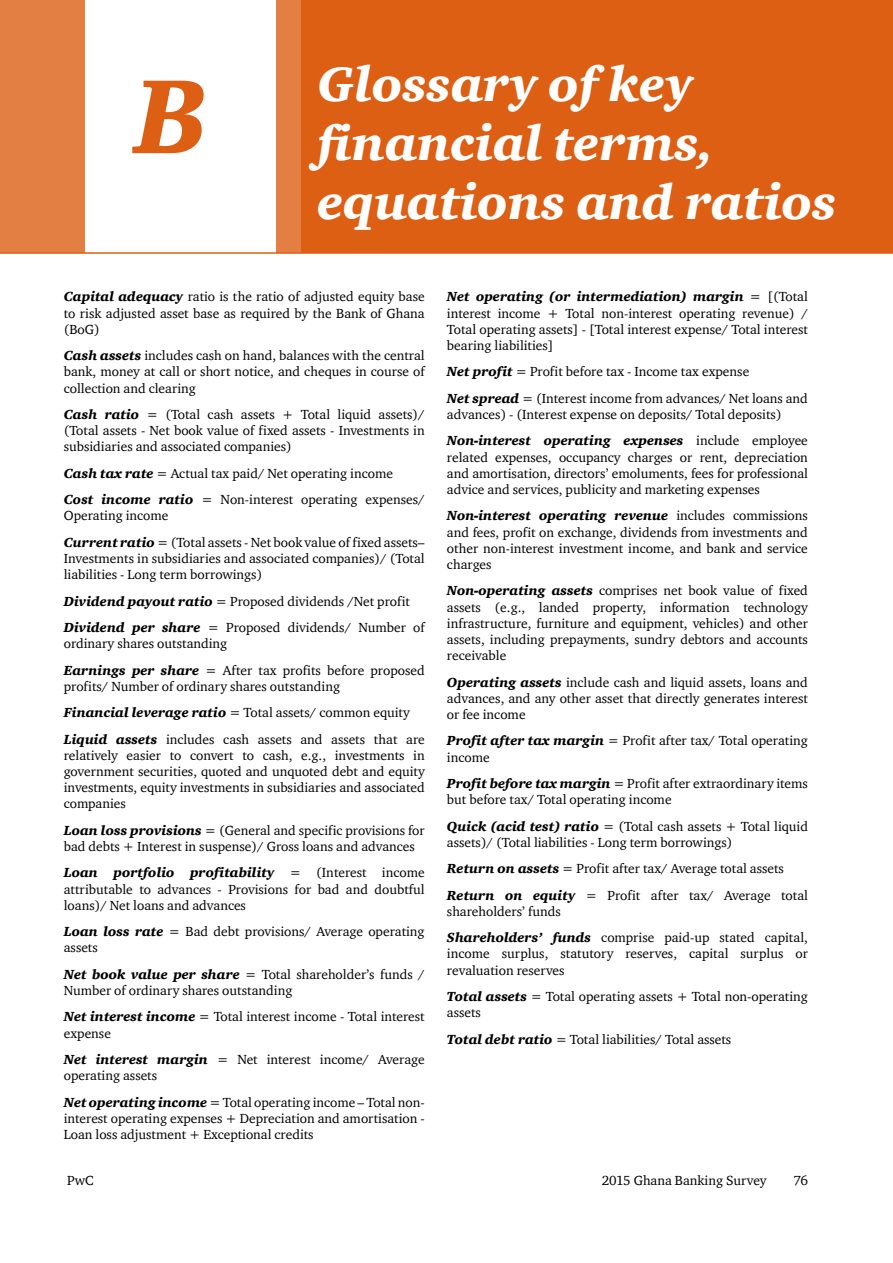
<style>
.page{position:relative;width:893px;height:1263px;background:#fff}
.page>*{position:absolute;margin:0;border:0;box-sizing:border-box;transform-origin:0 0}
.Headline_1{font:italic 900 108px "ITC Charter Com";color:#dd5f13}
.Headline_1_WHITE{font:italic 900 49.5px/59.4px "ITC Charter Com";color:#fff}
.Body{font:13.5px/16.2px "ITC Charter Com";color:#000}
.s1{font-weight:900;font-style:italic}
</style>
<div class="page">
<div style="left:237px;top:0;width:656px;height:253px;background:#dd5f13"></div>
<hr style="left:892px;top:0;width:1px;height:253px;background:#e47f43">
<div style="left:0;top:0;width:300px;height:253px;background:#e47f43"></div>
<div style="left:102px;top:0;width:174px;height:259px;background:#fff"></div>
<div style="left:85px;top:0;width:173px;height:259px;background:#fff"></div>
<hr style="left:0;top:252px;width:893px;height:2px;background:#dd5f13">
<p class="Headline_1" style="left:134px;top:50px;width:77px">B</p>
<p class="Headline_1_WHITE" style="left:317px;top:53px;width:520px">Glossary of key financial terms, equations and ratios</p>
<p class="Body" style="left:64px;top:288px;width:362px;text-align:justify"><span class="s1">Capital adequacy</span> ratio is the ratio of adjusted equity base to risk adjusted asset base as required by the Bank of Ghana (BoG)</p>
<p class="Body" style="left:64px;top:347px;width:362px;text-align:justify"><span class="s1">Cash assets</span> includes cash on hand, balances with the central bank, money at call or short notice, and cheques in course of collection and clearing</p>
<p class="Body" style="left:64px;top:406px;width:362px;text-align:justify"><span class="s1">Cash ratio</span> = (Total cash assets + Total liquid assets)/ (Total assets - Net book value of fixed assets - Investments in subsidiaries and associated companies)</p>
<p class="Body" style="left:64px;top:465px;width:331px"><span class="s1">Cash tax rate</span> = Actual tax paid/ Net operating income</p>
<p class="Body" style="left:64px;top:491px;width:362px"><span class="s1">Cost income ratio</span> = Non-interest operating expenses/<br>Operating income</p>
<p class="Body" style="left:64px;top:534px;width:362px;text-align:justify"><span class="s1">Current ratio</span> = (Total assets - Net book value of fixed assets– Investments in subsidiaries and associated companies)/ (Total liabilities - Long term borrowings)</p>
<p class="Body" style="left:64px;top:593px;width:348px"><span class="s1">Dividend payout ratio</span> = Proposed dividends /Net profit</p>
<p class="Body" style="left:64px;top:619px;width:362px"><span class="s1">Dividend per share</span> = Proposed dividends/ Number of ordinary shares outstanding</p>
<p class="Body" style="left:64px;top:662px;width:362px"><span class="s1">Earnings per share</span> = After tax profits before proposed profits/ Number of ordinary shares outstanding</p>
<p class="Body" style="left:64px;top:704px;width:347px"><span class="s1">Financial leverage ratio</span> = Total assets/ common equity</p>
<p class="Body" style="left:64px;top:731px;width:362px;text-align:justify"><span class="s1">Liquid assets</span> includes cash assets and assets that are relatively easier to convert to cash, e.g., investments in government securities, quoted and unquoted debt and equity investments, equity investments in subsidiaries and associated companies</p>
<p class="Body" style="left:64px;top:822px;width:362px"><span class="s1">Loan loss provisions</span> = (General and specific provisions for bad debts + Interest in suspense)/ Gross loans and advances</p>
<p class="Body" style="left:64px;top:864px;width:362px;text-align:justify"><span class="s1">Loan portfolio profitability</span> = (Interest income attributable to advances - Provisions for bad and doubtful loans)/ Net loans and advances</p>
<p class="Body" style="left:64px;top:923px;width:362px"><span class="s1">Loan loss rate</span> = Bad debt provisions/ Average operating assets</p>
<p class="Body" style="left:64px;top:966px;width:362px"><span class="s1">Net book value per share</span> = Total shareholder’s funds /<br>Number of ordinary shares outstanding</p>
<p class="Body" style="left:64px;top:1008px;width:362px"><span class="s1">Net interest income</span> = Total interest income - Total interest expense</p>
<p class="Body" style="left:64px;top:1051px;width:362px"><span class="s1">Net interest margin</span> = Net interest income/ Average operating assets</p>
<p class="Body" style="left:64px;top:1094px;width:362px;text-align:justify"><span class="s1">Net operating income</span> = Total operating income – Total non&shy;interest operating expenses + Depreciation and amortisation - Loan loss adjustment + Exceptional credits</p>
<p class="Body" style="left:447px;top:288px;width:362px;text-align:justify"><span class="s1">Net operating (or intermediation) margin</span> = [(Total interest income + Total non-interest operating revenue) / Total operating assets] - [Total interest expense/ Total interest bearing liabilities]</p>
<p class="Body" style="left:447px;top:363px;width:304px"><span class="s1">Net profit</span> = Profit before tax - Income tax expense</p>
<p class="Body" style="left:447px;top:390px;width:362px"><span class="s1">Net spread</span> = (Interest income from advances/ Net loans and advances) - (Interest expense on deposits/ Total deposits)</p>
<p class="Body" style="left:447px;top:432px;width:362px;text-align:justify"><span class="s1">Non-interest operating expenses</span> include employee related expenses, occupancy charges or rent, depreciation and amortisation, directors’ emoluments, fees for professional advice and services, publicity and marketing expenses</p>
<p class="Body" style="left:447px;top:507px;width:362px;text-align:justify"><span class="s1">Non-interest operating revenue</span> includes commissions and fees, profit on exchange, dividends from investments and other non-interest investment income, and bank and service charges</p>
<p class="Body" style="left:447px;top:582px;width:362px;text-align:justify"><span class="s1">Non-operating assets</span> comprises net book value of fixed assets (e.g., landed property, information technology infrastructure, furniture and equipment, vehicles) and other assets, including prepayments, sundry debtors and accounts receivable</p>
<p class="Body" style="left:447px;top:674px;width:362px;text-align:justify"><span class="s1">Operating assets</span> include cash and liquid assets, loans and advances, and any other asset that directly generates interest or fee income</p>
<p class="Body" style="left:447px;top:732px;width:362px"><span class="s1">Profit after tax margin</span> = Profit after tax/ Total operating income</p>
<p class="Body" style="left:447px;top:775px;width:362px"><span class="s1">Profit before tax margin</span> = Profit after extraordinary items but before tax/ Total operating income</p>
<p class="Body" style="left:447px;top:818px;width:362px"><span class="s1">Quick (acid test) ratio</span> = (Total cash assets + Total liquid assets)/ (Total liabilities - Long term borrowings)</p>
<p class="Body" style="left:447px;top:860px;width:338px"><span class="s1">Return on assets</span> = Profit after tax/ Average total assets</p>
<p class="Body" style="left:447px;top:887px;width:362px"><span class="s1">Return on equity</span> = Profit after tax/ Average total shareholders’ funds</p>
<p class="Body" style="left:447px;top:929px;width:362px;text-align:justify"><span class="s1">Shareholders’ funds</span> comprise paid-up stated capital, income surplus, statutory reserves, capital surplus or revaluation reserves</p>
<p class="Body" style="left:447px;top:988px;width:362px"><span class="s1">Total assets</span> = Total operating assets + Total non-operating assets</p>
<p class="Body" style="left:447px;top:1031px;width:286px"><span class="s1">Total debt ratio</span> = Total liabilities/ Total assets</p>
<p class="Body" style="left:67px;top:1172px;width:28px">PwC</p>
<p class="Body" style="left:602px;top:1172px;width:166px">2015 Ghana Banking Survey</p>
<p class="Body" style="left:793px;top:1172px;width:16px">76</p>
</div>
